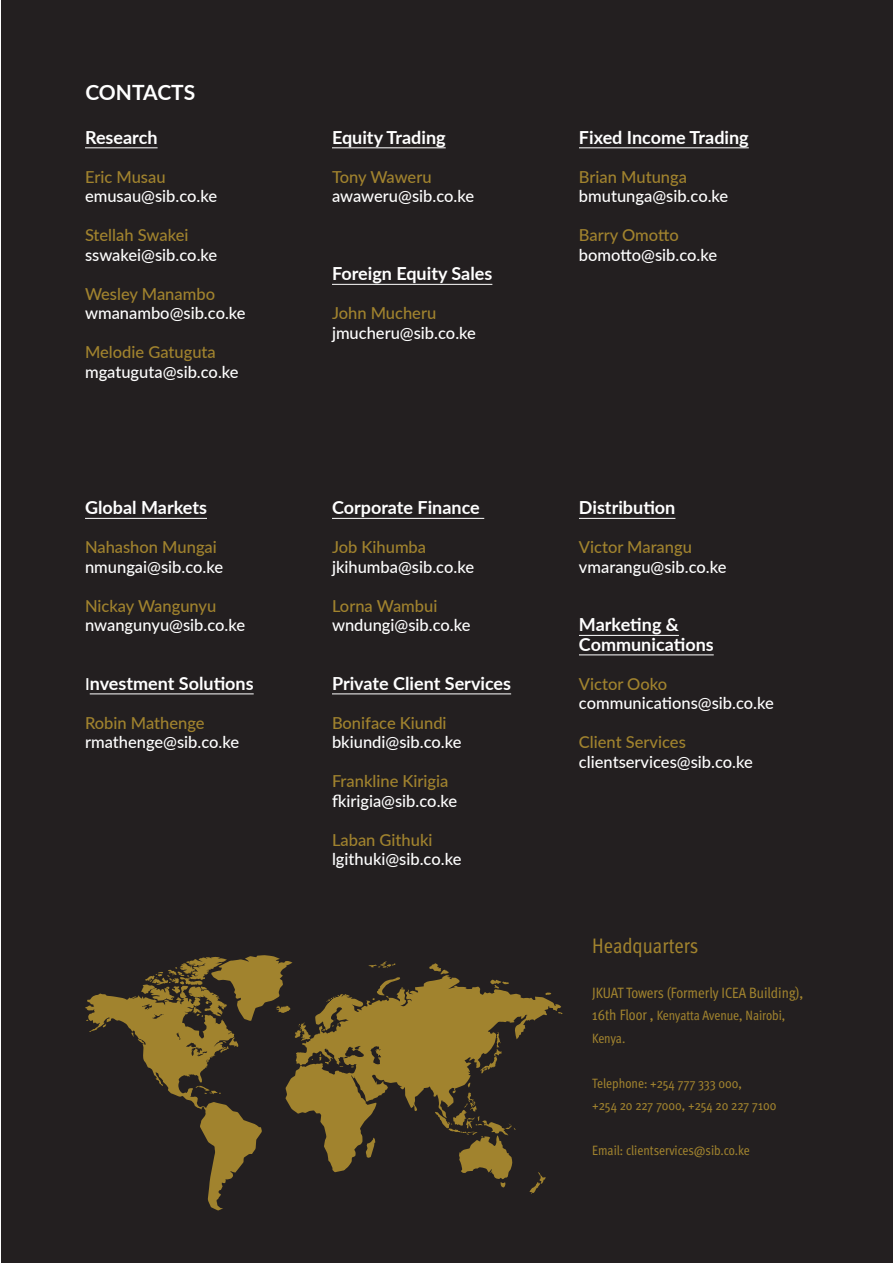
<style>
.page{position:relative;width:893px;height:1263px;background:#fff}
.page>*{position:absolute;margin:0;border:0;box-sizing:border-box;transform-origin:0 0}
.Sub_Titlle_3_gold{font:condensed 21px "Meta Pro";color:#a1832e}
.Font-2{font:700 21px "Lato";color:#fff}
.Font-2-2{font:700 18px "Lato";color:#fff}
.Font-2-3{font:500 16.5px "Lato";color:#fff}
.Font-2-4{font:500 16.5px "Lato";color:#a1832e}
.Body_White_Gold{font:condensed 15px "Meta Pro";letter-spacing:-.005em;color:#a1832e}
.Body_2_Gold{font:condensed 13.5px "Meta Pro";color:#a1832e}
.Body_White_Gold-2{font:condensed 13.5px/22.5px "Meta Pro";letter-spacing:-.005em;color:#a1832e}
.s1{font-weight:500;font-size:16.5px}
.s2{font-size:15px}
</style>
<div class="page">
<div style="left:1px;top:0;width:892px;height:1263px;background:#231f20"></div>
<svg style="left:85px;top:955px;width:478px;height:256px"></svg>
<hr style="left:85px;top:147px;width:73px;height:1px;background:#fff">
<hr style="left:85px;top:518px;width:122px;height:1px;background:#fff">
<hr style="left:90px;top:693px;width:164px;height:1px;background:#fff">
<hr style="left:332px;top:147px;width:114px;height:1px;background:#fff">
<hr style="left:332px;top:284px;width:160px;height:1px;background:#fff">
<hr style="left:332px;top:518px;width:152px;height:1px;background:#fff">
<hr style="left:332px;top:693px;width:179px;height:1px;background:#fff">
<hr style="left:579px;top:147px;width:170px;height:1px;background:#fff">
<hr style="left:579px;top:518px;width:96px;height:1px;background:#fff">
<hr style="left:579px;top:635px;width:100px;height:1px;background:#fff">
<hr style="left:579px;top:654px;width:135px;height:1px;background:#fff">
<p class="Font-2" style="left:85px;top:77px;width:111px">CONTACTS</p>
<p class="Font-2-2" style="left:85px;top:124px;width:74px">Research</p>
<p class="Font-2-4" style="left:85px;top:165px;width:82px">Eric Musau</p>
<p class="Font-2-3" style="left:85px;top:184px;width:134px">emusau@sib.co.ke</p>
<p class="Font-2-4" style="left:85px;top:223px;width:105px">Stellah Swakei</p>
<p class="Font-2-3" style="left:85px;top:243px;width:134px">sswakei@sib.co.ke</p>
<p class="Font-2-4" style="left:85px;top:282px;width:132px">Wesley Manambo</p>
<p class="Font-2-3" style="left:85px;top:301px;width:162px">wmanambo@sib.co.ke</p>
<p class="Font-2-4" style="left:85px;top:340px;width:132px">Melodie Gatuguta</p>
<p class="Font-2-3" style="left:85px;top:360px;width:155px">mgatuguta@sib.co.ke</p>
<p class="Font-2-2" style="left:85px;top:494px;width:123px">Global Markets</p>
<p class="Font-2-4" style="left:85px;top:535px;width:133px">Nahashon Mungai</p>
<p class="Font-2-3" style="left:85px;top:555px;width:140px">nmungai@sib.co.ke</p>
<p class="Font-2-4" style="left:85px;top:594px;width:133px">Nickay Wangunyu</p>
<p class="Font-2-3" style="left:85px;top:613px;width:162px">nwangunyu@sib.co.ke</p>
<p class="Font-2-2" style="left:85px;top:670px;width:170px"><span class="s1">I</span>nvestment Solutions</p>
<p class="Font-2-4" style="left:85px;top:711px;width:121px">Robin Mathenge</p>
<p class="Font-2-3" style="left:85px;top:730px;width:156px">rmathenge@sib.co.ke</p>
<p class="Font-2-2" style="left:332px;top:124px;width:115px">Equity Trading</p>
<p class="Font-2-4" style="left:332px;top:165px;width:101px">Tony Waweru</p>
<p class="Font-2-3" style="left:332px;top:184px;width:144px">awaweru@sib.co.ke</p>
<p class="Font-2-2" style="left:332px;top:260px;width:162px">Foreign Equity Sales</p>
<p class="Font-2-4" style="left:332px;top:301px;width:106px">John Mucheru</p>
<p class="Font-2-3" style="left:332px;top:321px;width:145px">jmucheru@sib.co.ke</p>
<p class="Font-2-2" style="left:332px;top:494px;width:149px">Corporate Finance</p>
<p class="Font-2-4" style="left:332px;top:535px;width:96px">Job Kihumba</p>
<p class="Font-2-3" style="left:332px;top:555px;width:144px">jkihumba@sib.co.ke</p>
<p class="Font-2-4" style="left:332px;top:594px;width:107px">Lorna Wambui</p>
<p class="Font-2-3" style="left:332px;top:613px;width:140px">wndungi@sib.co.ke</p>
<p class="Font-2-2" style="left:332px;top:670px;width:181px">Private Client Services</p>
<p class="Font-2-4" style="left:332px;top:711px;width:116px">Boniface Kiundi</p>
<p class="Font-2-3" style="left:332px;top:730px;width:131px">bkiundi@sib.co.ke</p>
<p class="Font-2-4" style="left:332px;top:769px;width:118px">Frankline Kirigia</p>
<p class="Font-2-3" style="left:332px;top:789px;width:127px">fkirigia@sib.co.ke</p>
<p class="Font-2-4" style="left:332px;top:828px;width:102px">Laban Githuki</p>
<p class="Font-2-3" style="left:332px;top:847px;width:131px">lgithuki@sib.co.ke</p>
<p class="Font-2-2" style="left:579px;top:124px;width:171px">Fixed Income Trading</p>
<p class="Font-2-4" style="left:579px;top:165px;width:109px">Brian Mutunga</p>
<p class="Font-2-3" style="left:579px;top:184px;width:151px">bmutunga@sib.co.ke</p>
<p class="Font-2-4" style="left:579px;top:223px;width:101px">Barry Omotto</p>
<p class="Font-2-3" style="left:579px;top:243px;width:140px">bomotto@sib.co.ke</p>
<p class="Font-2-2" style="left:579px;top:494px;width:98px">Distribution</p>
<p class="Font-2-4" style="left:579px;top:535px;width:114px">Victor Marangu</p>
<p class="Font-2-3" style="left:579px;top:555px;width:149px">vmarangu@sib.co.ke</p>
<p class="Font-2-2" style="left:579px;top:611px;width:101px">Marketing &amp;</p>
<p class="Font-2-2" style="left:579px;top:631px;width:136px">Communications</p>
<p class="Font-2-4" style="left:579px;top:672px;width:90px">Victor Ooko</p>
<p class="Font-2-3" style="left:579px;top:691px;width:196px">communications@sib.co.ke</p>
<p class="Font-2-4" style="left:579px;top:730px;width:108px">Client Services</p>
<p class="Font-2-3" style="left:579px;top:750px;width:175px">clientservices@sib.co.ke</p>
<p class="Sub_Titlle_3_gold" style="left:592px;top:930px;width:108px">Headquarters</p>
<p class="Body_White_Gold" style="left:592px;top:981px;width:212px">JKUAT Towers (Formerly ICEA Building),</p>
<p class="Body_White_Gold-2" style="left:592px;top:1003px;width:195px"><span class="s2">16th Floor ,</span> Kenyatta Avenue, Nairobi,<br>Kenya.</p>
<p class="Body_2_Gold" style="left:592px;top:1073px;width:151px">Telephone: +254 777 333 000,</p>
<p class="Body_2_Gold" style="left:592px;top:1095px;width:186px">+254 20 227 7000, +254 20 227 7100</p>
<p class="Body_2_Gold" style="left:592px;top:1140px;width:159px">Email: clientservices@sib.co.ke</p>
</div>
